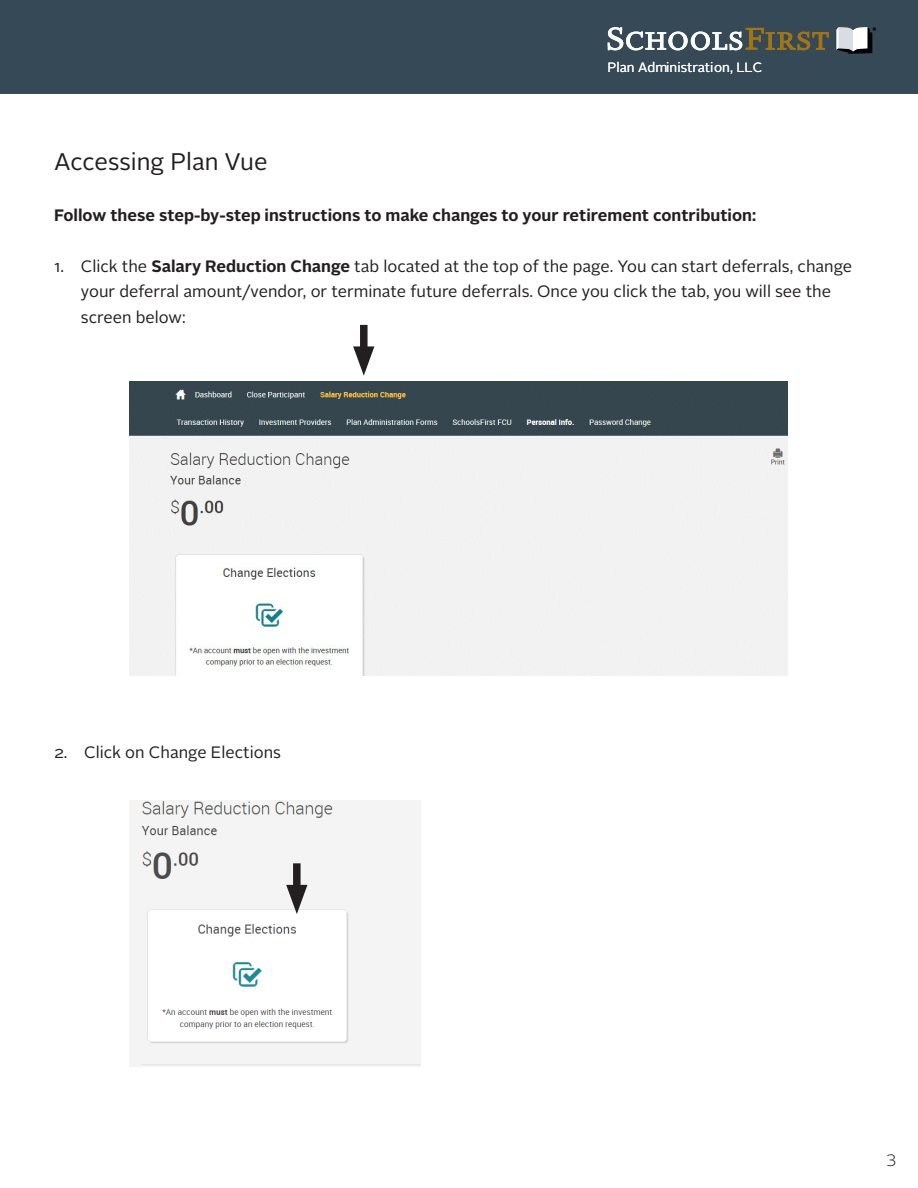
<style>
.page{position:relative;width:918px;height:1188px;background:#fff}
.page>*{position:absolute;margin:0;border:0;box-sizing:border-box;transform-origin:0 0}
.Plan_Vue_Header1{font:24px "Alright Sans";color:#231f20}
.Body_Text_2{font:16.5px/25.5px "Alright Sans";color:#231f20}
.Body_Text_2-2{font:700 16.5px "Alright Sans";color:#231f20}
.t1{font:300 16.5px "Alright Sans";color:#231f20}
.t2{font:13.5px "Alright Sans";color:#fff}
.s1{font-weight:700}
</style>
<div class="page">
<div style="left:0;top:0;width:918px;height:94px;background:#364956"></div>
<svg style="left:608px;top:27px;width:221px;height:23px"></svg>
<svg style="left:837px;top:27px;width:39px;height:27px"></svg>
<img style="left:130px;top:800px;width:290px;height:266px">
<div style="left:293px;top:863px;width:8px;height:34px;background:#231f20"></div>
<svg style="left:286px;top:885px;width:21px;height:29px"></svg>
<img style="left:130px;top:381px;width:657px;height:294px">
<div style="left:360px;top:325px;width:8px;height:34px;background:#231f20"></div>
<svg style="left:353px;top:346px;width:21px;height:30px"></svg>
<p class="t2" style="left:608px;top:59px;width:156px">Plan Administration, LLC</p>
<p class="Plan_Vue_Header1" style="left:54px;top:145px;width:215px">Accessing Plan Vue</p>
<p class="Body_Text_2-2" style="left:54px;top:203px;width:704px">Follow these step-by-step instructions to make changes to your retirement contribution:</p>
<p class="Body_Text_2" style="left:81px;top:254px;width:773px;text-indent:-27px">1. Click the <span class="s1">Salary Reduction Change</span> tab located at the top of the page. You can start deferrals, change your deferral amount/vendor, or terminate future deferrals. Once you click the tab, you will see the screen below:</p>
<p class="Body_Text_2" style="left:54px;top:740px;width:229px">2. Click on Change Elections</p>
<p class="t1" style="left:886px;top:1150px;width:12px">3</p>
</div>
